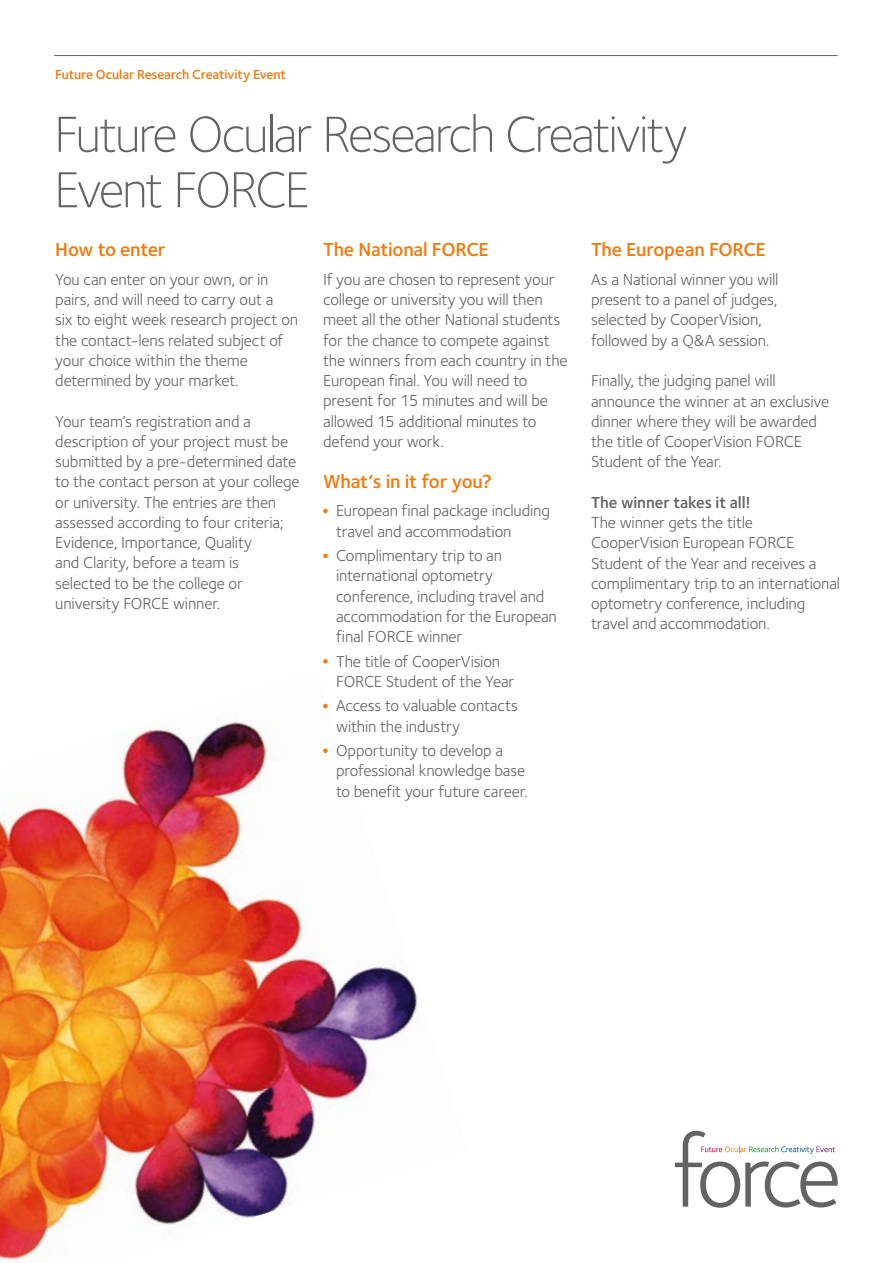
<style>
.page{position:relative;width:893px;height:1263px;background:#fff}
.page>*{position:absolute;margin:0;border:0;box-sizing:border-box;transform-origin:0 0}
.t1{font:300 52.5px/55.5px "Foundry Sterling OT3";letter-spacing:-.045em;color:#646363}
.t2{font:600 19.5px "Foundry Sterling OT3";letter-spacing:-.01em;color:#ef7b10}
.t3{font:16.5px/20.2px "Foundry Sterling OT3";letter-spacing:-.01em;color:#646363}
.t4{font:600 16.5px "Foundry Sterling OT3";letter-spacing:-.005em;color:#646363}
.t5{font:600 13.5px "Foundry Sterling OT3";letter-spacing:-.01em;color:#ef7b10}
</style>
<div class="page">
<hr style="left:54px;top:55px;width:784px;height:1px;background:#646363">
<img style="left:0;top:703px;width:418px;height:559px">
<svg style="left:323px;top:509px;width:5px;height:4px"></svg>
<svg style="left:323px;top:553px;width:5px;height:5px"></svg>
<svg style="left:323px;top:659px;width:5px;height:4px"></svg>
<svg style="left:323px;top:704px;width:5px;height:4px"></svg>
<svg style="left:323px;top:748px;width:5px;height:5px"></svg>
<svg style="left:675px;top:1131px;width:163px;height:77px"></svg>
<p class="t5" style="left:55px;top:64px;width:232px">Future Ocular Research Creativity Event</p>
<h1 class="t1" style="left:54px;top:103px;width:635px">Future Ocular Research Creativity<br>Event FORCE</h1>
<p class="t2" style="left:591px;top:234px;width:176px">The European FORCE</p>
<p class="t3" style="left:591px;top:268px;width:189px">As a National winner you will present to a panel of judges, selected by CooperVision, followed by a Q&amp;A session.</p>
<p class="t3" style="left:591px;top:369px;width:240px">Finally, the judging panel will announce the winner at an exclusive dinner where they will be awarded the title of CooperVision FORCE<br>Student of the Year.</p>
<p class="t4" style="left:591px;top:489px;width:162px">The winner takes it all!</p>
<p class="t3" style="left:591px;top:511px;width:251px">The winner gets the title<br>CooperVision European FORCE<br>Student of the Year and receives a complimentary trip to an international optometry conference, including travel and accommodation.</p>
<p class="t2" style="left:323px;top:234px;width:167px">The National FORCE</p>
<p class="t3" style="left:323px;top:268px;width:246px">If you are chosen to represent your college or university you will then meet all the other National students for the chance to compete against the winners from each country in the<br>European final. You will need to present for 15 minutes and will be allowed 15 additional minutes to defend your work.</p>
<p class="t2" style="left:323px;top:466px;width:170px">What‘s in it for you?</p>
<p class="t3" style="left:336px;top:499px;width:215px">European final package including travel and accommodation</p>
<p class="t3" style="left:336px;top:544px;width:222px">Complimentary trip to an international optometry conference, including travel and accommodation for the European final FORCE winner</p>
<p class="t3" style="left:336px;top:650px;width:180px">The title of CooperVision<br>FORCE Student of the Year</p>
<p class="t3" style="left:336px;top:694px;width:184px">Access to valuable contacts within the industry</p>
<p class="t3" style="left:336px;top:739px;width:193px">Opportunity to develop a professional knowledge base to benefit your future career.</p>
<p class="t2" style="left:55px;top:234px;width:112px">How to enter</p>
<p class="t3" style="left:55px;top:268px;width:244px">You can enter on your own, or in pairs, and will need to carry out a<br>six to eight week research project on the contact-lens related subject of your choice within the theme determined by your market.</p>
<p class="t3" style="left:55px;top:410px;width:246px">Your team’s registration and a description of your project must be submitted by a pre-determined date to the contact person at your college or university. The entries are then assessed according to four criteria;<br>Evidence, Importance, Quality<br>and Clarity, before a team is<br>selected to be the college or university FORCE winner.</p>
</div>
